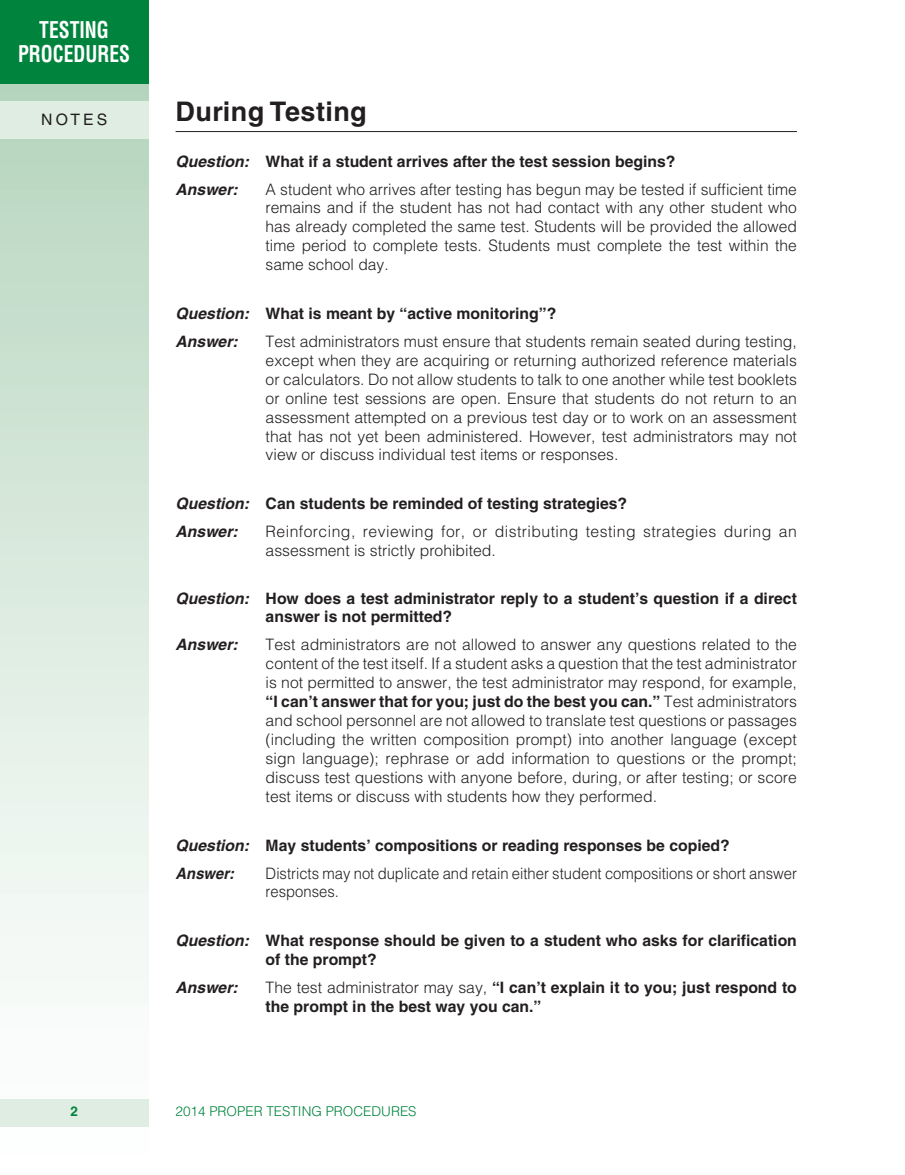
<style>
.page{position:relative;width:905px;height:1175px;background:#fff}
.page>*{position:absolute;margin:0;border:0;box-sizing:border-box;transform-origin:0 0}
.t1{font:700 27px "Helvetica LT Std";letter-spacing:.015em;color:#231f20}
.t2{font:700 condensed 22.5px/24px "Helvetica LT Std";color:#fff;text-align:center;scale:.87 1}
.t3{font:300 15.75px/18.9px "Helvetica";color:#231f20;text-align:justify}
.t4{font:700 15.75px/27.9px "Helvetica";color:#231f20}
.t5{font:300 15.75px/18.9px "Helvetica";letter-spacing:.03em;color:#231f20}
.t6{font:300 15.75px/18.9px "Helvetica";color:#231f20;scale:.94 1}
.t7{font:italic 700 15.75px "Helvetica";color:#231f20}
.t8{font:15.75px "Helvetica LT Std";letter-spacing:.2em;color:#231f20}
.t9{font:300 13.5px "Helvetica LT Std";color:#00843d}
.t10{font:700 13.5px "Helvetica LT Std";color:#00843d}
.s1{font-style:italic}
.s2{font-weight:700}
.s3{font-weight:300}
</style>
<div class="page">
<svg style="left:0;top:83px;width:148px;height:1044px"></svg>
<div style="left:0;top:1099px;width:148px;height:27px;background:#dfede3"></div>
<div style="left:0;top:101px;width:148px;height:38px;background:#dfede3"></div>
<div style="left:0;top:0;width:148px;height:83px;background:#00843d"></div>
<hr style="left:176px;top:131px;width:620px;height:1px;background:#231f20">
<h2 class="t2" style="left:18px;top:20px;width:130px">TESTING<br>PROCEDURES</h2>
<p class="t8" style="left:41px;top:114px;width:68px">NOTES</p>
<p class="t1" style="left:176px;top:101px;width:193px">During Testing</p>
<p class="t4" style="left:176px;top:149px;width:501px"><span class="s1">Question:</span> What if a student arrives after the test session begins?<br><span class="s1">Answer:</span></p>
<p class="t3" style="left:266px;top:181px;width:533px">A student who arrives after testing has begun may be tested if sufficient time remains and if the student has not had contact with any other student who has already completed the same test. Students will be provided the allowed time period to complete tests. Students must complete the test within the same school day.</p>
<p class="t4" style="left:176px;top:301px;width:382px"><span class="s1">Question:</span> What is meant by “active monitoring”?<br><span class="s1">Answer:</span></p>
<p class="t3" style="left:265px;top:333px;width:533px">Test administrators must ensure that students remain seated during testing, except when they are acquiring or returning authorized reference materials or calculators. Do not allow students to talk to one another while test booklets or online test sessions are open. Ensure that students do not return to an assessment attempted on a previous test day or to work on an assessment that has not yet been administered. However, test administrators may not view or discuss individual test items or responses.</p>
<p class="t4" style="left:176px;top:491px;width:453px"><span class="s1">Question:</span> Can students be reminded of testing strategies?<br><span class="s1">Answer:</span></p>
<p class="t5" style="left:265px;top:524px;width:532px">Reinforcing, reviewing for, or distributing testing strategies during an assessment is strictly prohibited.</p>
<p class="t4" style="left:265px;top:590px;width:533px;line-height:18.9px;text-indent:-90px"><span class="s1">Question:</span> How does a test administrator reply to a student’s question if a direct answer is not permitted?</p>
<p class="t7" style="left:176px;top:639px;width:64px">Answer:</p>
<p class="t3" style="left:265px;top:637px;width:533px">Test administrators are not allowed to answer any questions related to the content of the test itself. If a student asks a question that the test administrator is not permitted to answer, the test administrator may respond, for example, <span class="s2">“I can’t answer that for you; just do the best you can.”</span> Test administrators and school personnel are not allowed to translate test questions or passages (including the written composition prompt) into another language (except sign language); rephrase or add information to questions or the prompt; discuss test questions with anyone before, during, or after testing; or score test items or discuss with students how they performed.</p>
<p class="t4" style="left:176px;top:832px;width:555px"><span class="s1">Question:</span> May students’ compositions or reading responses be copied?<br><span class="s1">Answer:</span></p>
<p class="t6" style="left:265px;top:865px;width:566px">Districts may not duplicate and retain either student compositions or short answer responses.</p>
<p class="t4" style="left:265px;top:932px;width:533px;line-height:18.9px;text-indent:-90px"><span class="s1">Question:</span> What response should be given to a student who asks for clarification of the prompt?</p>
<p class="t7" style="left:176px;top:981px;width:64px">Answer:</p>
<p class="t4" style="left:265px;top:979px;width:533px;line-height:18.9px"><span class="s3">The test administrator may say,</span> “I can’t explain it to you; just respond to the prompt in the best way you can.”</p>
<p class="t10" style="left:70px;top:1106px;width:9px">2</p>
<p class="t9" style="left:176px;top:1106px;width:242px">2014 PROPER TESTING PROCEDURES</p>
</div>
